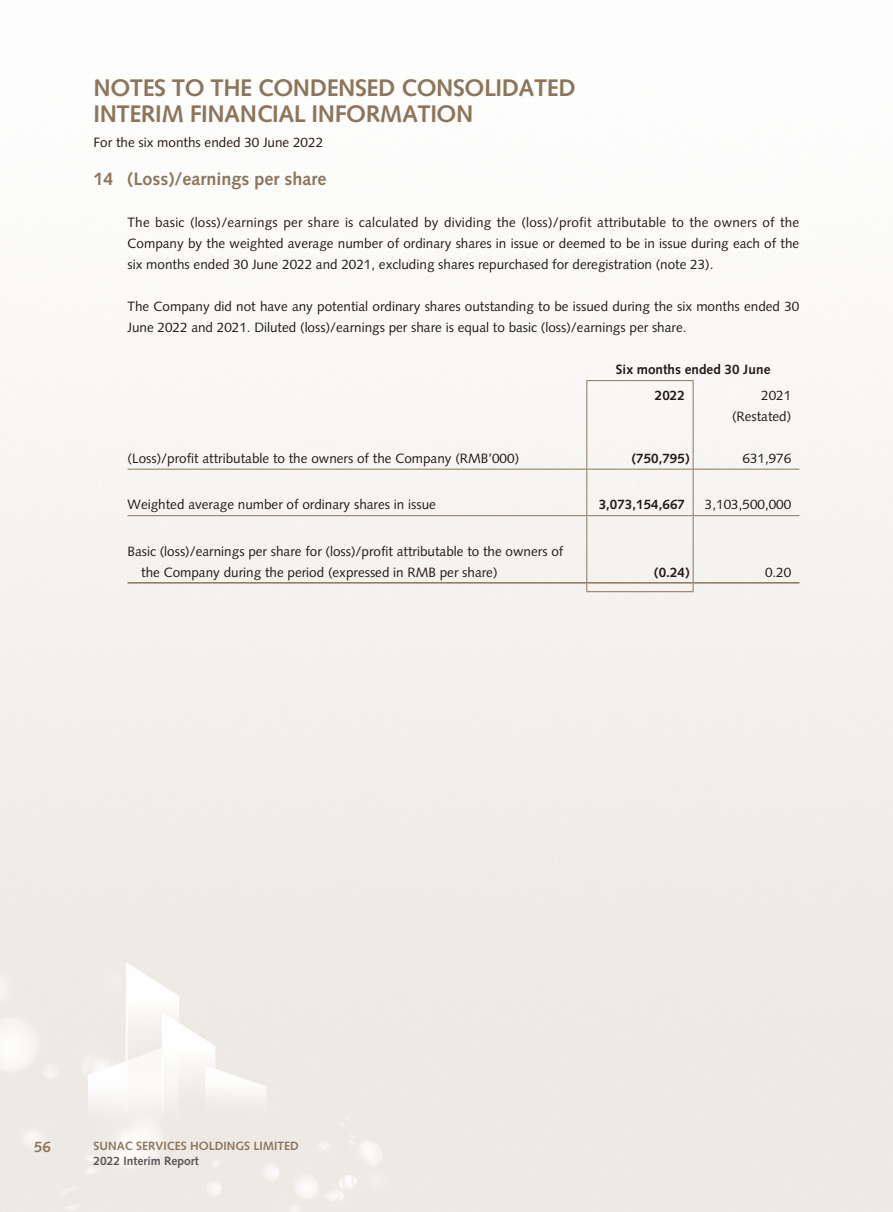
<style>
.page{position:relative;width:893px;height:1212px;background:#fff}
.page>*{position:absolute;margin:0;border:0;box-sizing:border-box;transform-origin:0 0}
.t1{font:700 24px/25.5px "Syntax LT Std";letter-spacing:-.02em;color:#8c755b}
.t2{font:700 18px "Syntax LT Std";color:#8c755b}
.t3{font:700 15px "Syntax LT Std";color:#8c755b}
.t4{font:13.5px/21px "Syntax LT Std";color:#231916}
.t5{font:700 13.5px/25.7px "Syntax LT Std";color:#231916}
.t6{font:700 12px "Syntax LT Std";color:#8c755b}
.t7{font:700 12px "Syntax LT Std";color:#595857}
</style>
<div class="page">
<hr style="left:586px;top:380px;width:107px;height:1px;background:#8c755b">
<svg style="left:586px;top:381px;width:1px;height:156px"></svg>
<svg style="left:693px;top:381px;width:1px;height:156px"></svg>
<hr style="left:586px;top:537px;width:1px;height:42px;background:#8c755b">
<hr style="left:693px;top:537px;width:1px;height:42px;background:#8c755b">
<svg style="left:586px;top:579px;width:1px;height:12px"></svg>
<hr style="left:586px;top:591px;width:107px;height:1px;background:#8c755b">
<hr style="left:128px;top:469px;width:458px;height:1px;background:#8c755b">
<hr style="left:587px;top:469px;width:106px;height:1px;background:#8c755b">
<hr style="left:693px;top:469px;width:106px;height:1px;background:#8c755b">
<hr style="left:128px;top:515px;width:458px;height:1px;background:#8c755b">
<hr style="left:587px;top:515px;width:106px;height:1px;background:#8c755b">
<hr style="left:693px;top:515px;width:106px;height:1px;background:#8c755b">
<hr style="left:128px;top:582px;width:458px;height:1px;background:#8c755b">
<hr style="left:587px;top:582px;width:106px;height:1px;background:#8c755b">
<hr style="left:693px;top:582px;width:106px;height:1px;background:#8c755b">
<h1 class="t1" style="left:94px;top:76px;width:484px">NOTES TO THE CONDENSED CONSOLIDATED<br>INTERIM FINANCIAL INFORMATION</h1>
<p class="t4" style="left:94px;top:132px;width:231px">For the six months ended 30 June 2022</p>
<h2 class="t2" style="left:94px;top:168px;width:234px">14 (Loss)/earnings per share</h2>
<p class="t4" style="left:128px;top:212px;width:673px;text-align:justify">The basic (loss)/earnings per share is calculated by dividing the (loss)/profit attributable to the owners of the Company by the weighted average number of ordinary shares in issue or deemed to be in issue during each of the six months ended 30 June 2022 and 2021, excluding shares repurchased for deregistration (note 23).</p>
<p class="t4" style="left:128px;top:296px;width:673px">The Company did not have any potential ordinary shares outstanding to be issued during the six months ended 30<br>June 2022 and 2021. Diluted (loss)/earnings per share is equal to basic (loss)/earnings per share.</p>
<p class="t5" style="left:655px;top:357px;width:117px;text-indent:-39px">Six months ended 30 June<br>2022</p>
<p class="t4" style="left:732px;top:385px;width:61px;text-align:right">2021 (Restated)</p>
<p class="t4" style="left:128px;top:448px;width:393px">(Loss)/profit attributable to the owners of the Company (RMB’000)</p>
<p class="t5" style="left:632px;top:445px;width:59px">(750,795)</p>
<p class="t4" style="left:742px;top:448px;width:50px">631,976</p>
<p class="t4" style="left:128px;top:494px;width:310px">Weighted average number of ordinary shares in issue</p>
<p class="t5" style="left:599px;top:492px;width:88px">3,073,154,667</p>
<p class="t4" style="left:705px;top:494px;width:88px">3,103,500,000</p>
<p class="t4" style="left:141px;top:541px;width:424px;text-indent:-14px">Basic (loss)/earnings per share for (loss)/profit attributable to the owners of the Company during the period (expressed in RMB per share)</p>
<p class="t5" style="left:654px;top:559px;width:37px">(0.24)</p>
<p class="t4" style="left:765px;top:562px;width:28px">0.20</p>
<p class="t3" style="left:34px;top:1138px;width:18px">56</p>
<p class="t6" style="left:94px;top:1138px;width:207px">SUNAC SERVICES HOLDINGS LIMITED</p>
<p class="t7" style="left:94px;top:1153px;width:107px">2022 Interim Report</p>
</div>
